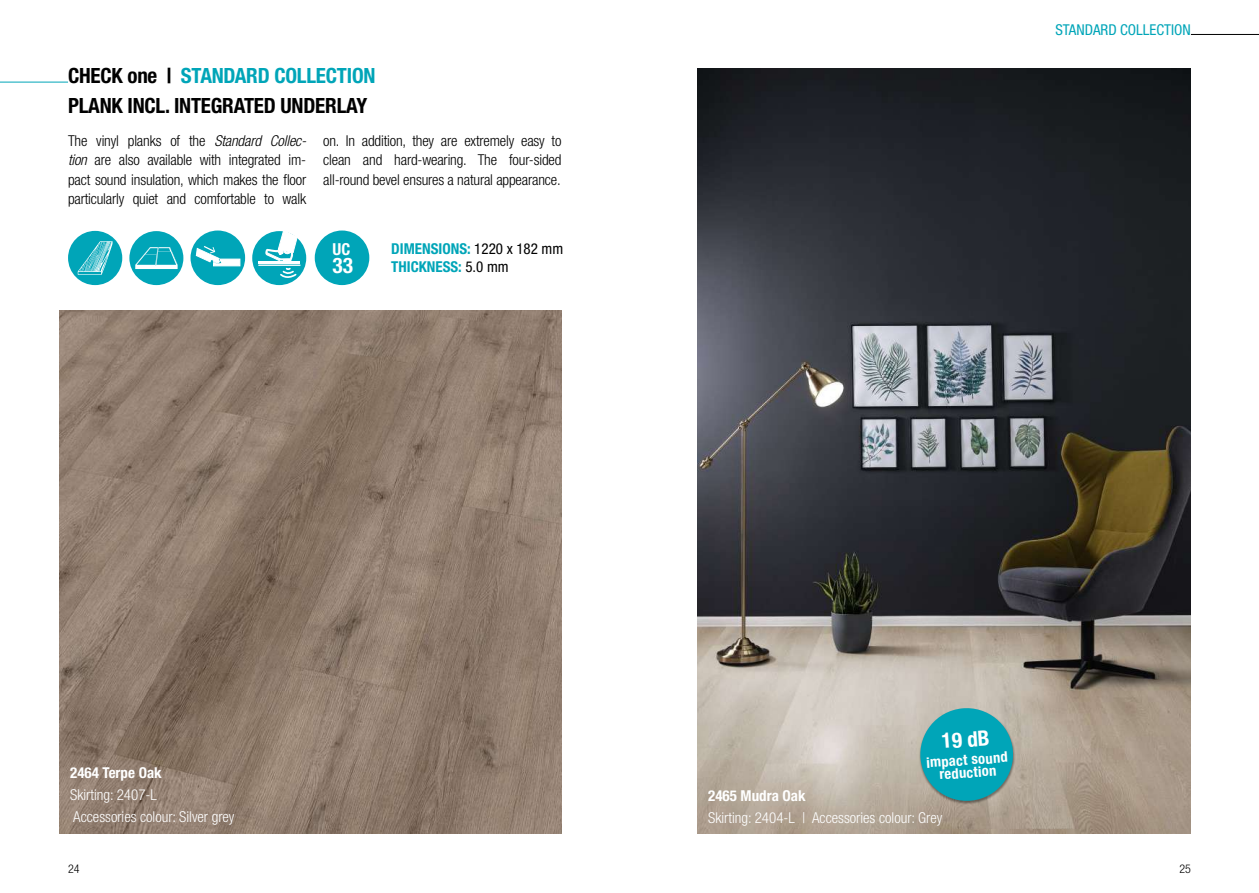
<style>
.page{position:relative;width:1259px;height:893px;background:#fff}
.page>*{position:absolute;margin:0;border:0;box-sizing:border-box;transform-origin:0 0}
.t1{font:700 condensed 21.45px "Helvetica Neue LT Std";color:#fff}
.t2{font:700 condensed 21.15px "Helvetica Neue LT Std";color:#fff}
.t3{font:700 condensed 21px/30px "Helvetica Neue LT Std";letter-spacing:-.01em;color:#000}
.t4{font:700 condensed 16.5px "Helvetica Neue LT Std";color:#fff}
.t5{font:300 condensed 15px/19.5px "Helvetica Neue LT Std";letter-spacing:-.01em;color:#000;text-align:justify}
.t6{font:300 condensed 15px/22.2px "Helvetica Neue LT Std";color:#fff}
.t7{font:700 condensed 15px/18px "Helvetica Neue LT Std";color:#00a5b8}
.t8{font:700 condensed 15px "Helvetica Neue LT Std";color:#fff}
.t9{font:condensed 15px "Helvetica Neue LT Std";color:#00a5b8}
.t10{font:700 condensed 14.55px "Helvetica Neue LT Std";color:#fff}
.t11{font:300 condensed 12px "Helvetica Neue LT Std";color:#000}
.s1{color:#00a5b8}
.s2{font-style:italic}
.s3{font-weight:400;color:#000}
</style>
<div class="page">
<img style="left:697px;top:68px;width:494px;height:765px">
<hr style="left:0;top:82px;width:68px;height:1px;background:#00a5b8">
<hr style="left:1191px;top:34px;width:68px;height:1px;background:#000">
<div style="left:68px;top:231px;width:54px;height:54px;background:#00a5b8;border-radius:50%"></div>
<svg style="left:78px;top:241px;width:35px;height:34px"></svg>
<div style="left:190px;top:231px;width:55px;height:54px;background:#00a5b8;border-radius:50%"></div>
<svg style="left:196px;top:246px;width:44px;height:20px"></svg>
<div style="left:129px;top:231px;width:54px;height:54px;background:#00a5b8;border-radius:50%"></div>
<svg style="left:135px;top:247px;width:43px;height:22px"></svg>
<div style="left:252px;top:231px;width:54px;height:54px;background:#00a5b8;border-radius:50%"></div>
<hr style="left:258px;top:261px;width:42px;height:3px;background:#fff">
<svg style="left:266px;top:231px;width:32px;height:49px"></svg>
<hr style="left:259px;top:265px;width:41px;height:1px;background:#fff">
<div style="left:315px;top:231px;width:54px;height:54px;background:#00a5b8;border-radius:50%"></div>
<div style="left:919px;top:708px;width:97px;height:96px;background:#000;opacity:.4"></div>
<svg style="left:918px;top:706px;width:97px;height:97px;background:#33a7b1"></svg>
<img style="left:60px;top:310px;width:501px;height:523px">
<h3 class="t3" style="left:68px;top:60px;width:309px">CHECK one | <span class="s1">STANDARD COLLECTION<br></span>PLANK INCL. INTEGRATED UNDERLAY</h3>
<p class="t5" style="left:68px;top:131px;width:240px">The vinyl planks of the <span class="s2">Standard Collec&shy;tion</span> are also available with integrated im&shy;pact sound insulation, which makes the floor particularly quiet and comfortable to walk</p>
<p class="t5" style="left:323px;top:131px;width:240px">on. In addition, they are extremely easy to clean and hard-wearing. The four-sided all-round bevel ensures a natural appearance.</p>
<p class="t4" style="left:332px;top:239px;width:19px">UC</p>
<h1 class="t1" style="left:332px;top:252px;width:22px">33</h1>
<p class="t7" style="left:391px;top:240px;width:173px">DIMENSIONS: <span class="s3">1220 x 182 mm<br></span>THICKNESS: <span class="s3">5.0 mm</span></p>
<p class="t9" style="left:1055px;top:21px;width:137px">STANDARD COLLECTION</p>
<h2 class="t2" style="left:941px;top:728px;width:49px;rotate:-4deg">19 dB</h2>
<p class="t10" style="left:925px;top:754px;width:83px;rotate:-4deg">impact sound</p>
<p class="t8" style="left:70px;top:763px;width:93px">2464 Terpe Oak</p>
<p class="t10" style="left:939px;top:765px;width:59px;rotate:-4deg">reduction</p>
<p class="t6" style="left:70px;top:784px;width:166px">Skirting: 2407-L<br>Accessories colour: Silver grey</p>
<p class="t8" style="left:708px;top:787px;width:99px">2465 Mudra Oak</p>
<p class="t6" style="left:708px;top:806px;width:236px">Skirting: 2404-L | Accessories colour: Grey</p>
<p class="t11" style="left:68px;top:861px;width:13px">24</p>
<p class="t11" style="left:1179px;top:861px;width:13px">25</p>
</div>
